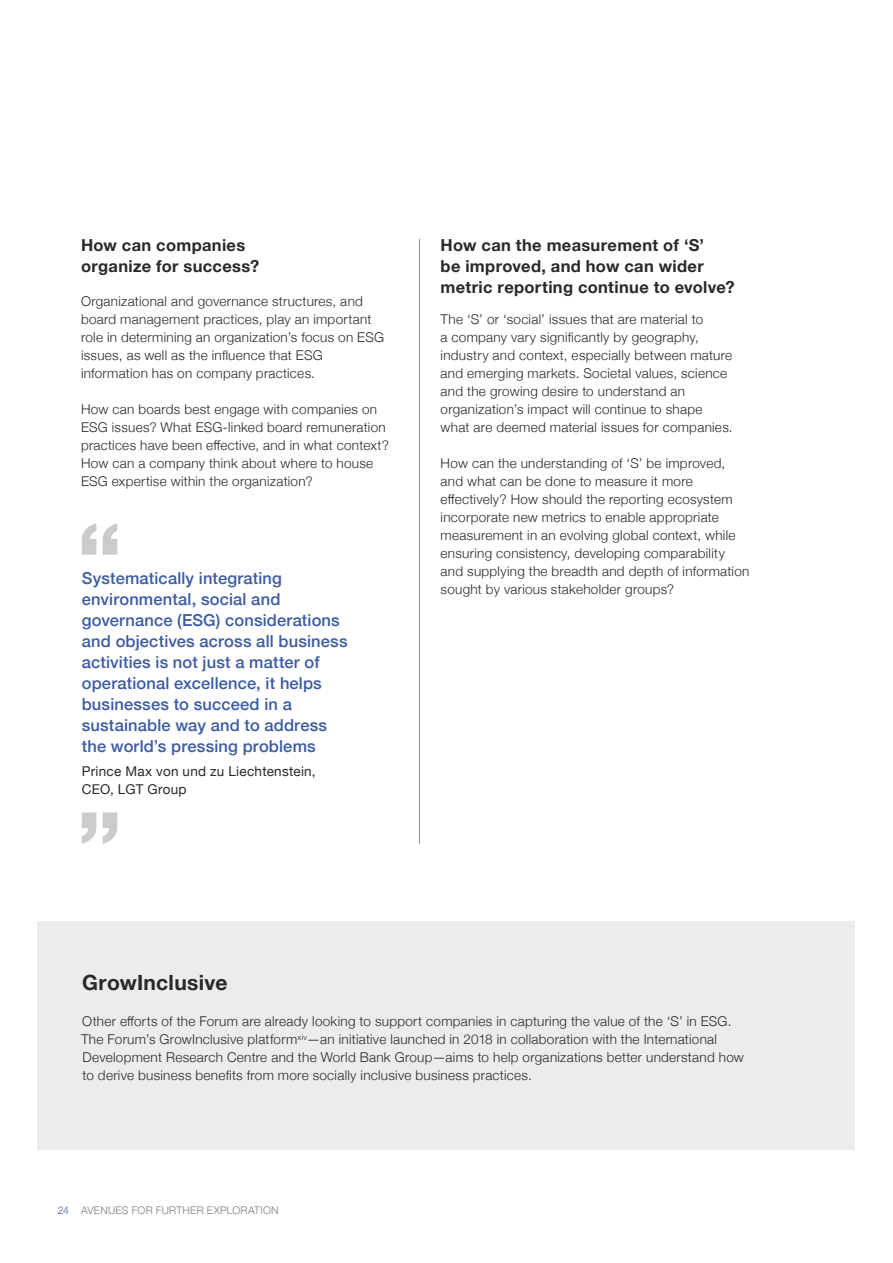
<style>
.page{position:relative;width:893px;height:1263px;background:#fff}
.page>*{position:absolute;margin:0;border:0;box-sizing:border-box;transform-origin:0 0}
.t1{font:700 21px "Helvetica Neue";letter-spacing:.015em;color:#292929}
.t2{font:500 16.5px/21px "Helvetica Neue";letter-spacing:.01em;color:#3c5ba3}
.t3{font:700 16.5px/21px "Helvetica Neue";letter-spacing:.02em;color:#292929}
.t4{font:300 13.5px/18px "Helvetica Neue";letter-spacing:.02em;color:#292929}
.t5{font:13.5px/18px "Helvetica Neue";letter-spacing:.02em;color:#292929}
.t6{font:300 10.5px "Helvetica Neue";letter-spacing:.03em;color:#7c7c7c}
.t7{font:300 10.5px "Helvetica Neue";color:#3c5ba3}
</style>
<div class="page">
<hr style="left:419px;top:239px;width:1px;height:605px;background:#484848">
<div style="left:38px;top:921px;width:817px;height:229px;background:#ececec"></div>
<svg style="left:81px;top:523px;width:37px;height:32px"></svg>
<svg style="left:81px;top:812px;width:37px;height:32px"></svg>
<p class="t3" style="left:81px;top:235px;width:180px">How can companies organize for success?</p>
<p class="t4" style="left:81px;top:291px;width:304px">Organizational and governance structures, and board management practices, play an important role in determining an organization’s focus on ESG issues, as well as the influence that ESG information has on company practices.</p>
<p class="t4" style="left:81px;top:399px;width:309px">How can boards best engage with companies on ESG issues? What ESG-linked board remuneration practices have been effective, and in what context?<br>How can a company think about where to house ESG expertise within the organization?</p>
<p class="t2" style="left:82px;top:567px;width:267px">Systematically integrating environmental, social and governance (ESG) considerations and objectives across all business activities is not just a matter of operational excellence, it helps businesses to succeed in a sustainable way and to address the world’s pressing problems</p>
<p class="t5" style="left:82px;top:763px;width:235px">Prince Max von und zu Liechtenstein,<br>CEO, LGT Group</p>
<p class="t3" style="left:441px;top:235px;width:296px">How can the measurement of ‘S’<br>be improved, and how can wider metric reporting continue to evolve?</p>
<p class="t4" style="left:441px;top:309px;width:294px">The ‘S’ or ‘social’ issues that are material to<br>a company vary significantly by geography, industry and context, especially between mature and emerging markets. Societal values, science and the growing desire to understand an organization’s impact will continue to shape what are deemed material issues for companies.</p>
<p class="t4" style="left:441px;top:453px;width:310px">How can the understanding of ‘S’ be improved, and what can be done to measure it more effectively? How should the reporting ecosystem incorporate new metrics to enable appropriate measurement in an evolving global context, while ensuring consistency, developing comparability and supplying the breadth and depth of information sought by various stakeholder groups?</p>
<h1 class="t1" style="left:82px;top:966px;width:147px">GrowInclusive</h1>
<p class="t4" style="left:81px;top:1011px;width:664px">Other efforts of the Forum are already looking to support companies in capturing the value of the ‘S’ in ESG.<br>The Forum’s GrowInclusive platform<sup>xiv</sup>—an initiative launched in 2018 in collaboration with the International Development Research Centre and the World Bank Group—aims to help organizations better understand how to derive business benefits from more socially inclusive business practices.</p>
<p class="t7" style="left:58px;top:1201px;width:13px">24</p>
<p class="t6" style="left:81px;top:1201px;width:199px">AVENUES FOR FURTHER EXPLORATION</p>
</div>
